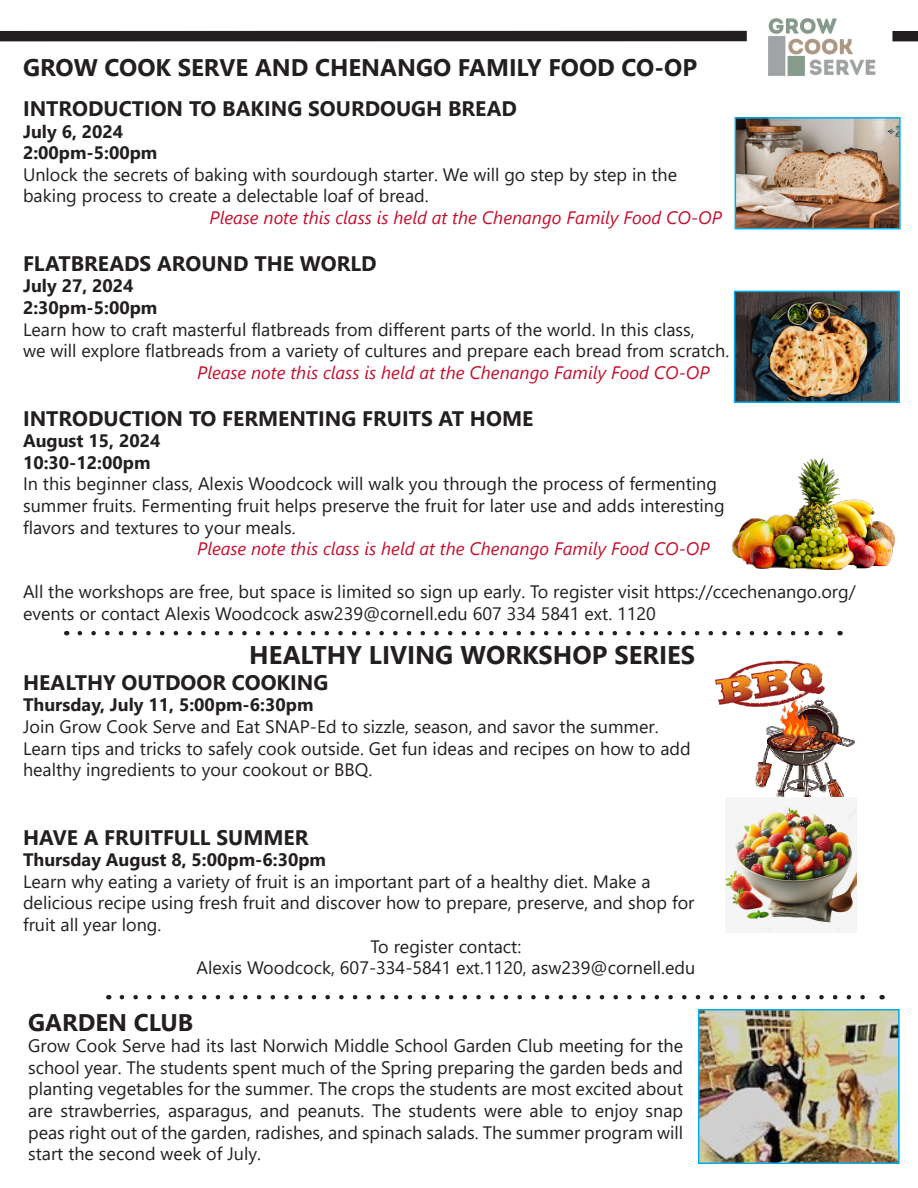
<style>
.page{position:relative;width:918px;height:1188px;background:#fff}
.page>*{position:absolute;margin:0;border:0;box-sizing:border-box;transform-origin:0 0}
.t1{font:700 25.5px "Segoe UI";color:#231f20}
.t2{font:700 24px "Segoe UI";color:#231f20}
.t3{font:700 21px "Segoe UI";color:#231f20}
.t4{font:18px/21.6px "Segoe UI";color:#231f20}
.t5{font:italic 18px "Segoe UI";color:#c3102f}
.t6{font:700 18px "Segoe UI";color:#231f20}
</style>
<div class="page">
<div style="left:892px;top:31px;width:26px;height:10px;background:#231f20"></div>
<div style="left:0;top:31px;width:747px;height:10px;background:#231f20"></div>
<img style="left:768px;top:18px;width:108px;height:58px">
<svg style="left:80px;top:631px;width:743px;height:4px"></svg>
<img style="left:738px;top:120px;width:160px;height:106px">
<div style="left:735px;top:117px;width:166px;height:112px;border:2px solid #00aeef"></div>
<img style="left:737px;top:294px;width:160px;height:106px">
<div style="left:734px;top:291px;width:166px;height:112px;border:2px solid #00aeef"></div>
<img style="left:732px;top:459px;width:163px;height:110px">
<img style="left:754px;top:707px;width:101px;height:90px">
<img style="left:714px;top:660px;width:111px;height:47px">
<img style="left:725px;top:806px;width:132px;height:125px">
<svg style="left:122px;top:995px;width:743px;height:4px"></svg>
<img style="left:701px;top:1012px;width:196px;height:149px">
<div style="left:698px;top:1009px;width:202px;height:155px;border:2px solid #00aeef"></div>
<p class="t2" style="left:23px;top:45px;width:676px">GROW COOK SERVE AND CHENANGO FAMILY FOOD CO-OP</p>
<p class="t3" style="left:23px;top:89px;width:495px">INTRODUCTION TO BAKING SOURDOUGH BREAD</p>
<p class="t6" style="left:23px;top:114px;width:102px">July 6, 2024</p>
<p class="t6" style="left:23px;top:136px;width:136px">2:00pm-5:00pm</p>
<p class="t4" style="left:23px;top:162px;width:656px">Unlock the secrets of baking with sourdough starter. We will go step by step in the</p>
<p class="t4" style="left:23px;top:184px;width:407px">baking process to create a delectable loaf of bread.</p>
<p class="t5" style="left:209px;top:201px;width:514px">Please note this class is held at the Chenango Family Food CO-OP</p>
<p class="t3" style="left:23px;top:244px;width:355px">FLATBREADS AROUND THE WORLD</p>
<p class="t6" style="left:23px;top:269px;width:112px">July 27, 2024</p>
<p class="t6" style="left:23px;top:291px;width:136px">2:30pm-5:00pm</p>
<p class="t4" style="left:23px;top:317px;width:673px">Learn how to craft masterful flatbreads from different parts of the world. In this class,</p>
<p class="t4" style="left:23px;top:338px;width:708px">we will explore flatbreads from a variety of cultures and prepare each bread from scratch.</p>
<p class="t5" style="left:197px;top:355px;width:514px">Please note this class is held at the Chenango Family Food CO-OP</p>
<p class="t3" style="left:23px;top:398px;width:512px">INTRODUCTION TO FERMENTING FRUITS AT HOME</p>
<p class="t6" style="left:23px;top:424px;width:139px">August 15, 2024</p>
<p class="t6" style="left:23px;top:445px;width:129px">10:30-12:00pm</p>
<p class="t4" style="left:23px;top:472px;width:695px">In this beginner class, Alexis Woodcock will walk you through the process of fermenting</p>
<p class="t4" style="left:23px;top:493px;width:703px">summer fruits. Fermenting fruit helps preserve the fruit for later use and adds interesting</p>
<p class="t4" style="left:23px;top:515px;width:274px">flavors and textures to your meals.</p>
<p class="t5" style="left:197px;top:532px;width:514px">Please note this class is held at the Chenango Family Food CO-OP</p>
<p class="t4" style="left:23px;top:580px;width:834px">All the workshops are free, but space is limited so sign up early. To register visit https://ccechenango.org/ events or contact Alexis Woodcock asw239@cornell.edu 607 334 5841 ext. 1120</p>
<p class="t1" style="left:249px;top:631px;width:447px">HEALTHY LIVING WORKSHOP SERIES</p>
<p class="t3" style="left:23px;top:662px;width:307px">HEALTHY OUTDOOR COOKING</p>
<p class="t6" style="left:23px;top:688px;width:292px">Thursday, July 11, 5:00pm-6:30pm</p>
<p class="t4" style="left:23px;top:714px;width:637px">Join Grow Cook Serve and Eat SNAP-Ed to sizzle, season, and savor the summer.</p>
<p class="t4" style="left:23px;top:736px;width:669px">Learn tips and tricks to safely cook outside. Get fun ideas and recipes on how to add</p>
<p class="t4" style="left:23px;top:757px;width:351px">healthy ingredients to your cookout or BBQ.</p>
<p class="t3" style="left:23px;top:817px;width:287px">HAVE A FRUITFULL SUMMER</p>
<p class="t6" style="left:23px;top:843px;width:305px">Thursday August 8, 5:00pm-6:30pm</p>
<p class="t4" style="left:23px;top:869px;width:629px">Learn why eating a variety of fruit is an important part of a healthy diet. Make a</p>
<p class="t4" style="left:23px;top:891px;width:673px">delicious recipe using fresh fruit and discover how to prepare, preserve, and shop for</p>
<p class="t4" style="left:23px;top:912px;width:140px">fruit all year long.</p>
<p class="t4" style="left:371px;top:934px;width:152px">To register contact:</p>
<p class="t4" style="left:197px;top:955px;width:500px">Alexis Woodcock, 607-334-5841 ext.1120, asw239@cornell.edu</p>
<p class="t2" style="left:28px;top:999px;width:167px">GARDEN CLUB</p>
<p class="t4" style="left:28px;top:1033px;width:657px;text-align:justify">Grow Cook Serve had its last Norwich Middle School Garden Club meeting for the school year. The students spent much of the Spring preparing the garden beds and planting vegetables for the summer. The crops the students are most excited about are strawberries, asparagus, and peanuts. The students were able to enjoy snap peas right out of the garden, radishes, and spinach salads. The summer program will start the second week of July.</p>
</div>
